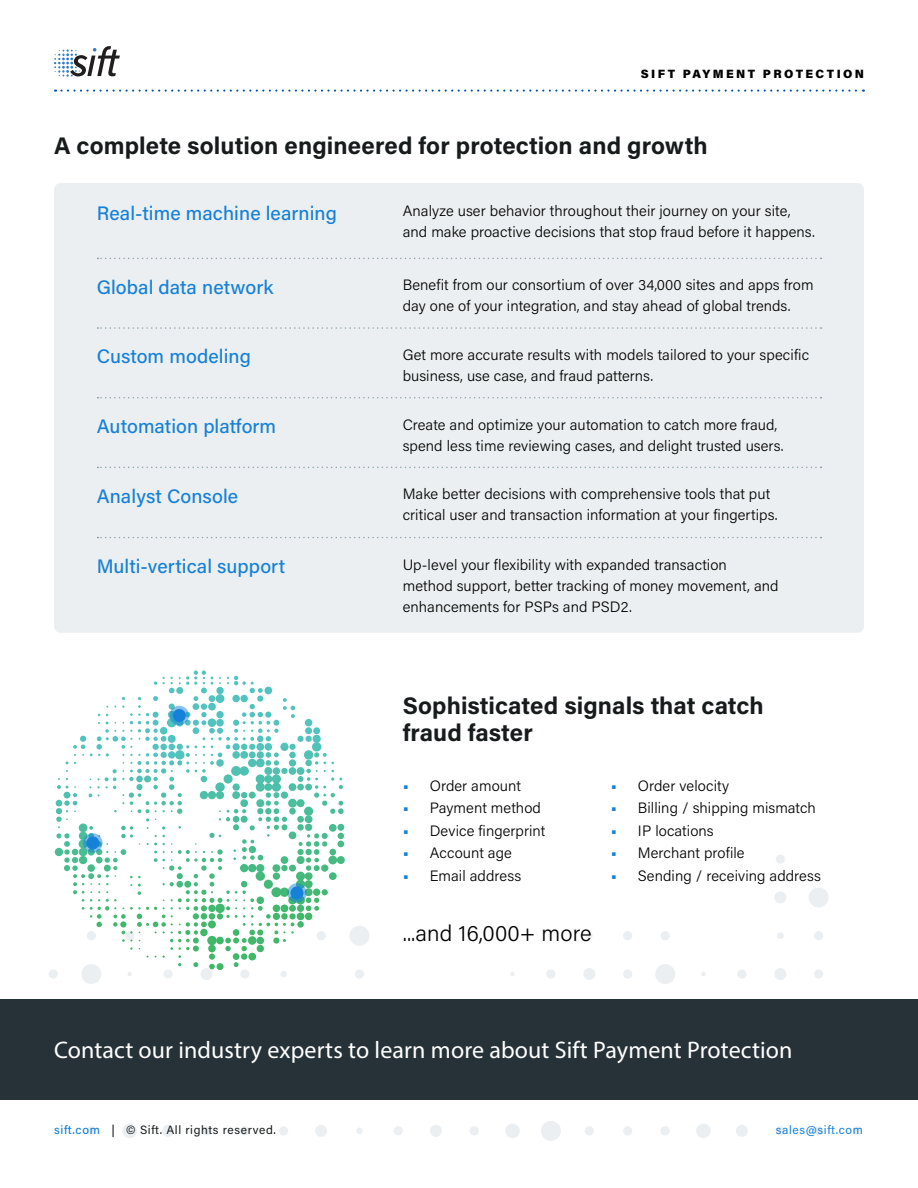
<style>
.page{position:relative;width:918px;height:1188px;background:#fff}
.page>*{position:absolute;margin:0;border:0;box-sizing:border-box;transform-origin:0 0}
.t1{font:700 24px/27px "Acumin Pro";letter-spacing:.005em;color:#181b1c}
.t2{font:24px "Myriad Pro";letter-spacing:.005em;color:#fff}
.t3{font:300 22.5px "Acumin Pro";letter-spacing:.005em;color:#000101}
.t4{font:500 19.5px "Acumin Pro";letter-spacing:.005em;color:#1681d8}
.t5{font:300 15px/21px "Acumin Pro";letter-spacing:.005em;color:#000}
.t6{font:300 15px "Acumin Pro";letter-spacing:.005em;color:#000101}
.t7{font:12px "Acumin Pro";letter-spacing:.05em;color:#181b1c}
.t8{font:900 12px "Acumin Pro";letter-spacing:.2em;color:#000}
.t9{font:12px "Acumin Pro";letter-spacing:.05em;color:#1681d8}
.s1{font-weight:700;color:#1681d8}
.s2{font-weight:500;color:#1681d8}
.s3{font-weight:500}
</style>
<div class="page">
<div style="left:54px;top:183px;width:810px;height:450px;background:#eceff1;border-radius:7px"></div>
<div style="left:194px;top:962px;width:25px;height:24px;background:#eceff1;border:6px solid #fff;border-radius:50%"></div>
<div style="left:239px;top:968px;width:12px;height:12px;background:#eceff1;border:2px solid #fff;border-radius:50%"></div>
<div style="left:47px;top:968px;width:12px;height:12px;background:#eceff1;border:2px solid #fff;border-radius:50%"></div>
<div style="left:80px;top:963px;width:23px;height:23px;background:#eceff1;border:2px solid #fff;border-radius:50%"></div>
<svg style="left:126px;top:970px;width:7px;height:8px"></svg>
<div style="left:162px;top:968px;width:12px;height:12px;background:#eceff1;border:2px solid #fff;border-radius:50%"></div>
<div style="left:200px;top:1125px;width:13px;height:12px;background:#eceff1;border:2px solid #fff;border-radius:50%"></div>
<div style="left:239px;top:1125px;width:12px;height:12px;background:#eceff1;border:2px solid #fff;border-radius:50%"></div>
<div style="left:85px;top:1125px;width:13px;height:12px;background:#eceff1;border:2px solid #fff;border-radius:50%"></div>
<div style="left:121px;top:1122px;width:17px;height:18px;background:#eceff1;border:2px solid #fff;border-radius:50%"></div>
<div style="left:156px;top:1119px;width:24px;height:24px;background:#eceff1;border:6px solid #fff;border-radius:50%"></div>
<div style="left:585px;top:931px;width:9px;height:10px;background:#eceff1;border:2px solid #fff;border-radius:50%"></div>
<div style="left:348px;top:924px;width:23px;height:23px;background:#eceff1;border:2px solid #fff;border-radius:50%"></div>
<div style="left:622px;top:930px;width:12px;height:12px;background:#eceff1;border:2px solid #fff;border-radius:50%"></div>
<div style="left:506px;top:929px;width:13px;height:13px;background:#fff;border:6px solid #fff;border-radius:50%"></div>
<div style="left:544px;top:929px;width:14px;height:13px;background:#fff;border:6px solid #fff;border-radius:50%"></div>
<div style="left:279px;top:969px;width:9px;height:10px;background:#eceff1;border:2px solid #fff;border-radius:50%"></div>
<div style="left:577px;top:962px;width:24px;height:24px;background:#eceff1;border:6px solid #fff;border-radius:50%"></div>
<div style="left:353px;top:968px;width:13px;height:12px;background:#eceff1;border:2px solid #fff;border-radius:50%"></div>
<div style="left:622px;top:968px;width:12px;height:12px;background:#eceff1;border:2px solid #fff;border-radius:50%"></div>
<svg style="left:509px;top:970px;width:7px;height:8px"></svg>
<div style="left:545px;top:968px;width:12px;height:12px;background:#eceff1;border:2px solid #fff;border-radius:50%"></div>
<div style="left:278px;top:1125px;width:12px;height:12px;background:#eceff1;border:2px solid #fff;border-radius:50%"></div>
<div style="left:309px;top:1119px;width:24px;height:24px;background:#eceff1;border:6px solid #fff;border-radius:50%"></div>
<div style="left:583px;top:1125px;width:13px;height:12px;background:#eceff1;border:2px solid #fff;border-radius:50%"></div>
<div style="left:355px;top:1126px;width:9px;height:10px;background:#eceff1;border:2px solid #fff;border-radius:50%"></div>
<div style="left:622px;top:1125px;width:12px;height:12px;background:#eceff1;border:2px solid #fff;border-radius:50%"></div>
<div style="left:392px;top:1125px;width:12px;height:12px;background:#eceff1;border:2px solid #fff;border-radius:50%"></div>
<div style="left:774px;top:853px;width:12px;height:12px;background:#eceff1;border:2px solid #fff;border-radius:50%"></div>
<div style="left:768px;top:885px;width:24px;height:25px;background:#eceff1;border:6px solid #fff;border-radius:50%"></div>
<div style="left:776px;top:931px;width:9px;height:10px;background:#eceff1;border:2px solid #fff;border-radius:50%"></div>
<div style="left:807px;top:886px;width:23px;height:23px;background:#eceff1;border:2px solid #fff;border-radius:50%"></div>
<div style="left:813px;top:930px;width:12px;height:12px;background:#eceff1;border:2px solid #fff;border-radius:50%"></div>
<div style="left:659px;top:930px;width:12px;height:12px;background:#eceff1;border:2px solid #fff;border-radius:50%"></div>
<div style="left:768px;top:962px;width:24px;height:24px;background:#eceff1;border:6px solid #fff;border-radius:50%"></div>
<div style="left:813px;top:968px;width:12px;height:12px;background:#eceff1;border:2px solid #fff;border-radius:50%"></div>
<div style="left:654px;top:963px;width:23px;height:23px;background:#eceff1;border:2px solid #fff;border-radius:50%"></div>
<svg style="left:700px;top:970px;width:7px;height:8px"></svg>
<div style="left:736px;top:968px;width:12px;height:12px;background:#eceff1;border:2px solid #fff;border-radius:50%"></div>
<div style="left:774px;top:1125px;width:12px;height:12px;background:#eceff1;border:2px solid #fff;border-radius:50%"></div>
<div style="left:813px;top:1125px;width:12px;height:12px;background:#eceff1;border:2px solid #fff;border-radius:50%"></div>
<div style="left:659px;top:1125px;width:12px;height:12px;background:#eceff1;border:2px solid #fff;border-radius:50%"></div>
<div style="left:695px;top:1122px;width:17px;height:18px;background:#eceff1;border:2px solid #fff;border-radius:50%"></div>
<div style="left:730px;top:1119px;width:24px;height:24px;background:#eceff1;border:6px solid #fff;border-radius:50%"></div>
<div style="left:851px;top:1125px;width:13px;height:12px;background:#eceff1;border:2px solid #fff;border-radius:50%"></div>
<div style="left:424px;top:1119px;width:24px;height:24px;background:#eceff1;border:6px solid #fff;border-radius:50%"></div>
<div style="left:468px;top:1125px;width:12px;height:12px;background:#eceff1;border:2px solid #fff;border-radius:50%"></div>
<div style="left:504px;top:1122px;width:17px;height:18px;background:#eceff1;border:2px solid #fff;border-radius:50%"></div>
<div style="left:539px;top:1119px;width:23px;height:23px;background:#eceff1;border:2px solid #fff;border-radius:50%"></div>
<svg style="left:97px;top:258px;width:725px;height:1px"></svg>
<svg style="left:97px;top:537px;width:725px;height:1px"></svg>
<svg style="left:97px;top:327px;width:725px;height:2px"></svg>
<svg style="left:97px;top:397px;width:725px;height:1px"></svg>
<svg style="left:97px;top:467px;width:725px;height:1px"></svg>
<div style="left:0;top:999px;width:918px;height:101px;background:#263238"></div>
<svg style="left:55px;top:670px;width:290px;height:300px"></svg>
<svg style="left:170px;top:706px;width:19px;height:19px"></svg>
<div style="left:173px;top:709px;width:13px;height:13px;background:#1681d8;border-radius:50%"></div>
<svg style="left:83px;top:833px;width:20px;height:20px"></svg>
<div style="left:86px;top:836px;width:13px;height:13px;background:#1681d8;border-radius:50%"></div>
<svg style="left:287px;top:883px;width:20px;height:20px"></svg>
<div style="left:290px;top:886px;width:14px;height:13px;background:#1681d8;border-radius:50%"></div>
<svg style="left:54px;top:46px;width:66px;height:31px"></svg>
<svg style="left:55px;top:90px;width:809px;height:2px"></svg>
<p class="t8" style="left:641px;top:65px;width:225px">SIFT PAYMENT PROTECTION</p>
<h1 class="t1" style="left:54px;top:131px;width:655px">A complete solution engineered for protection and growth</h1>
<h3 class="t4" style="left:97px;top:199px;width:242px">Real-time machine learning</h3>
<h3 class="t4" style="left:97px;top:273px;width:178px">Global data network</h3>
<h3 class="t4" style="left:97px;top:343px;width:156px">Custom modeling</h3>
<h3 class="t4" style="left:97px;top:413px;width:181px">Automation platform</h3>
<h3 class="t4" style="left:97px;top:482px;width:143px">Analyst Console</h3>
<h3 class="t4" style="left:97px;top:552px;width:190px">Multi-vertical support</h3>
<p class="t5" style="left:403px;top:200px;width:414px">Analyze user behavior throughout their journey on your site, and make proactive decisions that stop fraud before it happens.</p>
<p class="t5" style="left:403px;top:274px;width:412px">Benefit from our consortium of over 34,000 sites and apps from day one of your integration, and stay ahead of global trends.</p>
<p class="t5" style="left:403px;top:344px;width:408px">Get more accurate results with models tailored to your specific business, use case, and fraud patterns.</p>
<p class="t5" style="left:403px;top:413px;width:382px">Create and optimize your automation to catch more fraud, spend less time reviewing cases, and delight trusted users.</p>
<p class="t5" style="left:403px;top:483px;width:377px">Make better decisions with comprehensive tools that put critical user and transaction information at your fingertips.</p>
<p class="t5" style="left:403px;top:553px;width:377px">Up-level your flexibility with expanded transaction method support, better tracking of money movement, and enhancements for PSPs and PSD2.</p>
<h1 class="t1" style="left:403px;top:691px;width:363px">Sophisticated signals that catch fraud faster</h1>
<p class="t6" style="left:611px;top:775px;width:120px"><span class="s1">•</span> Order velocity</p>
<p class="t6" style="left:611px;top:797px;width:207px"><span class="s1">•</span> Billing / shipping mismatch</p>
<p class="t6" style="left:611px;top:820px;width:104px"><span class="s1">•</span> IP locations</p>
<p class="t6" style="left:611px;top:842px;width:135px"><span class="s1">•</span> Merchant profile</p>
<p class="t6" style="left:611px;top:865px;width:212px"><span class="s1">•</span> Sending / receiving address</p>
<p class="t6" style="left:403px;top:775px;width:120px"><span class="s1">•</span> Order amount</p>
<p class="t6" style="left:403px;top:797px;width:140px"><span class="s1">•</span> Payment method</p>
<p class="t6" style="left:403px;top:820px;width:144px"><span class="s1">•</span> Device fingerprint</p>
<p class="t6" style="left:403px;top:842px;width:111px"><span class="s1">•</span> Account age</p>
<p class="t6" style="left:403px;top:865px;width:120px"><span class="s1">•</span> Email address</p>
<h2 class="t3" style="left:403px;top:917px;width:190px">...and 16,000+ more</h2>
<h1 class="t2" style="left:54px;top:1035px;width:740px">Contact our industry experts to learn more about Sift Payment Protection</h1>
<p class="t7" style="left:54px;top:1121px;width:224px"><span class="s2">sift.com</span> <span class="s3">|</span> © Sift. All rights reserved.</p>
<p class="t9" style="left:776px;top:1121px;width:89px">sales@sift.com</p>
</div>
